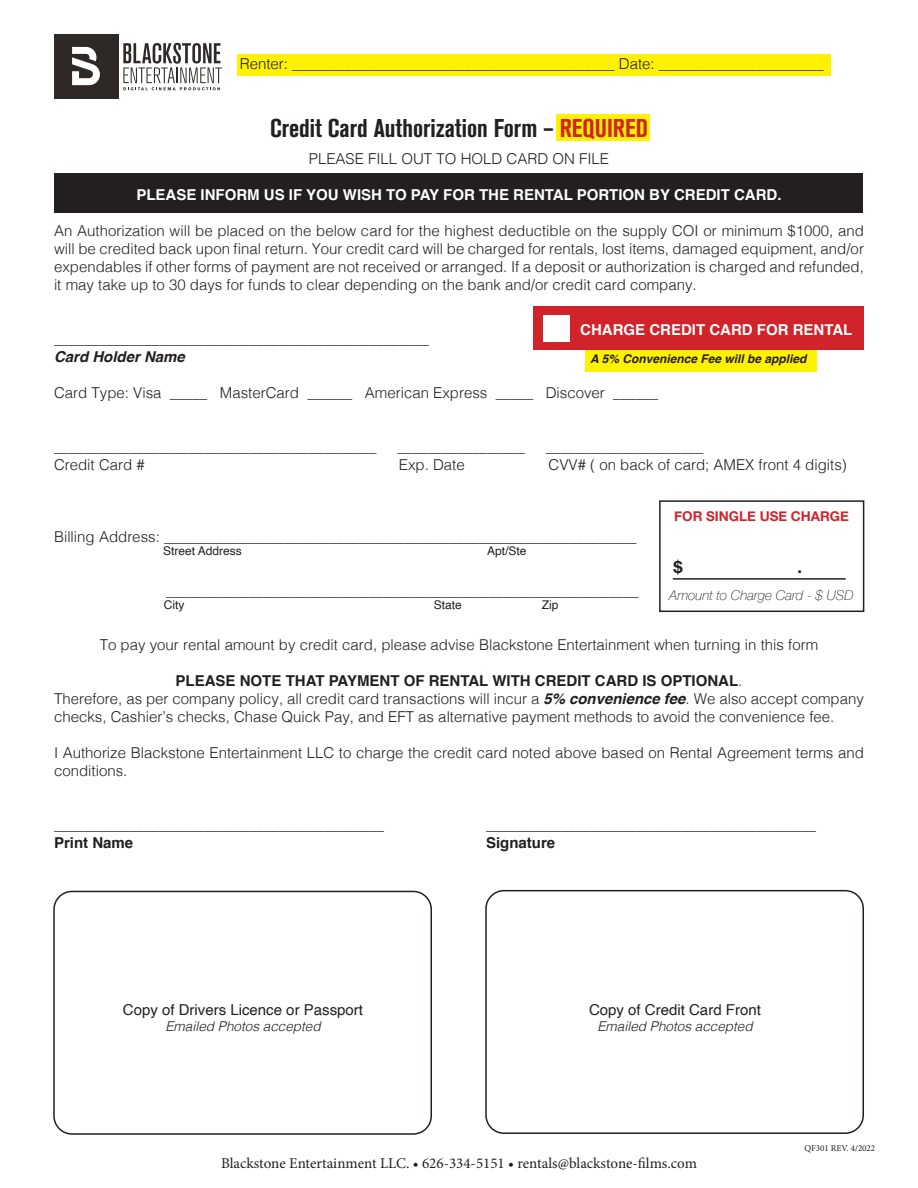
<style>
.page{position:relative;width:918px;height:1188px;background:#fff}
.page>*{position:absolute;margin:0;border:0;box-sizing:border-box;transform-origin:0 0}
.t1{font:700 condensed 25.5px "Akzidenz Grotesk BQ";color:#231f20}
.t2{font:700 16.5px "Helvetica Neue";color:#231f20}
.t3{font:300 15px/18px "Helvetica";color:#231f20}
.t4{font:700 15px "Helvetica";color:#fff}
.t5{font:700 15px "Helvetica";color:#231f20}
.t6{font:15px "Minion Pro";color:#231f20}
.t7{font:15px "Helvetica";color:#231f20}
.t8{font:italic 700 15px "Helvetica";color:#231f20}
.t9{font:italic 300 13.5px "Helvetica";color:#231f20}
.t10{font:italic 100 13.5px "Helvetica Neue";color:#231f20}
.t11{font:700 13.5px "Helvetica Neue";color:#d1232a}
.t12{font:12px "Helvetica";color:#231f20}
.t13{font:italic 700 12px "Helvetica";color:#231f20}
.t14{font:9px "Minion Pro";color:#231f20}
.s1{color:#d1232a}
.s2{font-weight:300}
.s3{font-weight:700;font-style:italic}
</style>
<div class="page">
<div style="left:237px;top:54px;width:594px;height:22px;background:#fff101"></div>
<div style="left:585px;top:351px;width:231px;height:21px;background:#fff101"></div>
<div style="left:557px;top:114px;width:93px;height:27px;background:#fff101"></div>
<div style="left:55px;top:173px;width:808px;height:39px;background:#231f20"></div>
<div style="left:54px;top:34px;width:64px;height:64px;background:#2e2926"></div>
<svg style="left:72px;top:47px;width:28px;height:38px"></svg>
<svg style="left:123px;top:43px;width:99px;height:47px"></svg>
<div style="left:53px;top:891px;width:379px;height:244px;border:2px solid #231f20;border-radius:18px"></div>
<div style="left:485px;top:890px;width:379px;height:244px;border:2px solid #231f20;border-radius:18px"></div>
<div style="left:534px;top:307px;width:330px;height:43px;background:#d1232a"></div>
<div style="left:543px;top:315px;width:27px;height:27px;background:#fff"></div>
<div style="left:659px;top:500px;width:205px;height:112px;border:2px solid #231f20"></div>
<hr style="left:673px;top:578px;width:173px;height:2px;background:#231f20">
<p class="t3" style="left:240px;top:54px;width:586px">Renter: ___________________________________________ Date: ______________________</p>
<p class="t1" style="left:270px;top:113px;width:379px">Credit Card Authorization Form – <span class="s1">REQUIRED</span></p>
<p class="t3" style="left:309px;top:148px;width:302px">PLEASE FILL OUT TO HOLD CARD ON FILE</p>
<p class="t4" style="left:136px;top:182px;width:647px">PLEASE INFORM US IF YOU WISH TO PAY FOR THE RENTAL PORTION BY CREDIT CARD.</p>
<p class="t3" style="left:54px;top:220px;width:812px;text-align:justify">An Authorization will be placed on the below card for the highest deductible on the supply COI or minimum $1000, and will be credited back upon final return. Your credit card will be charged for rentals, lost items, damaged equipment, and/or expendables if other forms of payment are not received or arranged. If a deposit or authorization is charged and refunded, it may take up to 30 days for funds to clear depending on the bank and/or credit card company.</p>
<p class="t4" style="left:580px;top:317px;width:274px">CHARGE CREDIT CARD FOR RENTAL</p>
<p class="t13" style="left:590px;top:349px;width:218px">A 5% Convenience Fee will be applied</p>
<p class="t3" style="left:54px;top:328px;width:376px">__________________________________________________</p>
<p class="t8" style="left:54px;top:344px;width:132px">Card Holder Name</p>
<p class="t3" style="left:54px;top:382px;width:606px">Card Type: Visa _____ MasterCard ______ American Express _____ Discover ______</p>
<p class="t3" style="left:54px;top:436px;width:324px">___________________________________________</p>
<p class="t3" style="left:397px;top:436px;width:129px">_________________</p>
<p class="t3" style="left:546px;top:436px;width:159px">_____________________</p>
<p class="t3" style="left:54px;top:454px;width:92px">Credit Card #</p>
<p class="t3" style="left:399px;top:454px;width:67px">Exp. Date</p>
<p class="t3" style="left:549px;top:454px;width:300px">CVV# ( on back of card; AMEX front 4 digits)</p>
<p class="t3" style="left:54px;top:526px;width:584px">Billing Address: _______________________________________________________________</p>
<p class="t12" style="left:163px;top:542px;width:80px">Street Address</p>
<p class="t12" style="left:487px;top:542px;width:41px">Apt/Ste</p>
<p class="t3" style="left:166px;top:580px;width:474px">_______________________________________________________________</p>
<p class="t12" style="left:164px;top:596px;width:22px">City</p>
<p class="t12" style="left:434px;top:596px;width:30px">State</p>
<p class="t12" style="left:542px;top:596px;width:18px">Zip</p>
<p class="t11" style="left:674px;top:505px;width:176px">FOR SINGLE USE CHARGE</p>
<p class="t2" style="left:674px;top:555px;width:11px">$</p>
<p class="t2" style="left:797px;top:555px;width:6px">.</p>
<p class="t10" style="left:669px;top:585px;width:186px">Amount to Charge Card - $ USD</p>
<p class="t3" style="left:100px;top:634px;width:720px">To pay your rental amount by credit card, please advise Blackstone Entertainment when turning in this form</p>
<p class="t5" style="left:176px;top:668px;width:568px">PLEASE NOTE THAT PAYMENT OF RENTAL WITH CREDIT CARD IS OPTIONAL<span class="s2">.</span></p>
<p class="t3" style="left:54px;top:688px;width:812px">Therefore, as per company policy, all credit card transactions will incur a <span class="s3">5% convenience fee</span>. We also accept company checks, Cashier’s checks, Chase Quick Pay, and EFT as alternative payment methods to avoid the convenience fee.</p>
<p class="t3" style="left:54px;top:742px;width:811px">I Authorize Blackstone Entertainment LLC to charge the credit card noted above based on Rental Agreement terms and conditions.</p>
<p class="t3" style="left:54px;top:814px;width:331px">____________________________________________</p>
<p class="t3" style="left:486px;top:814px;width:331px">____________________________________________</p>
<p class="t5" style="left:54px;top:830px;width:81px">Print Name</p>
<p class="t5" style="left:486px;top:830px;width:71px">Signature</p>
<p class="t7" style="left:123px;top:998px;width:242px">Copy of Drivers Licence or Passport</p>
<p class="t9" style="left:165px;top:1014px;width:157px">Emailed Photos accepted</p>
<p class="t7" style="left:589px;top:998px;width:173px">Copy of Credit Card Front</p>
<p class="t9" style="left:597px;top:1014px;width:157px">Emailed Photos accepted</p>
<p class="t6" style="left:221px;top:1154px;width:477px">Blackstone Entertainment LLC. • 626-334-5151 • rentals@blackstone-films.com</p>
<p class="t14" style="left:805px;top:1142px;width:72px">QF301 REV. 4/2022</p>
</div>
